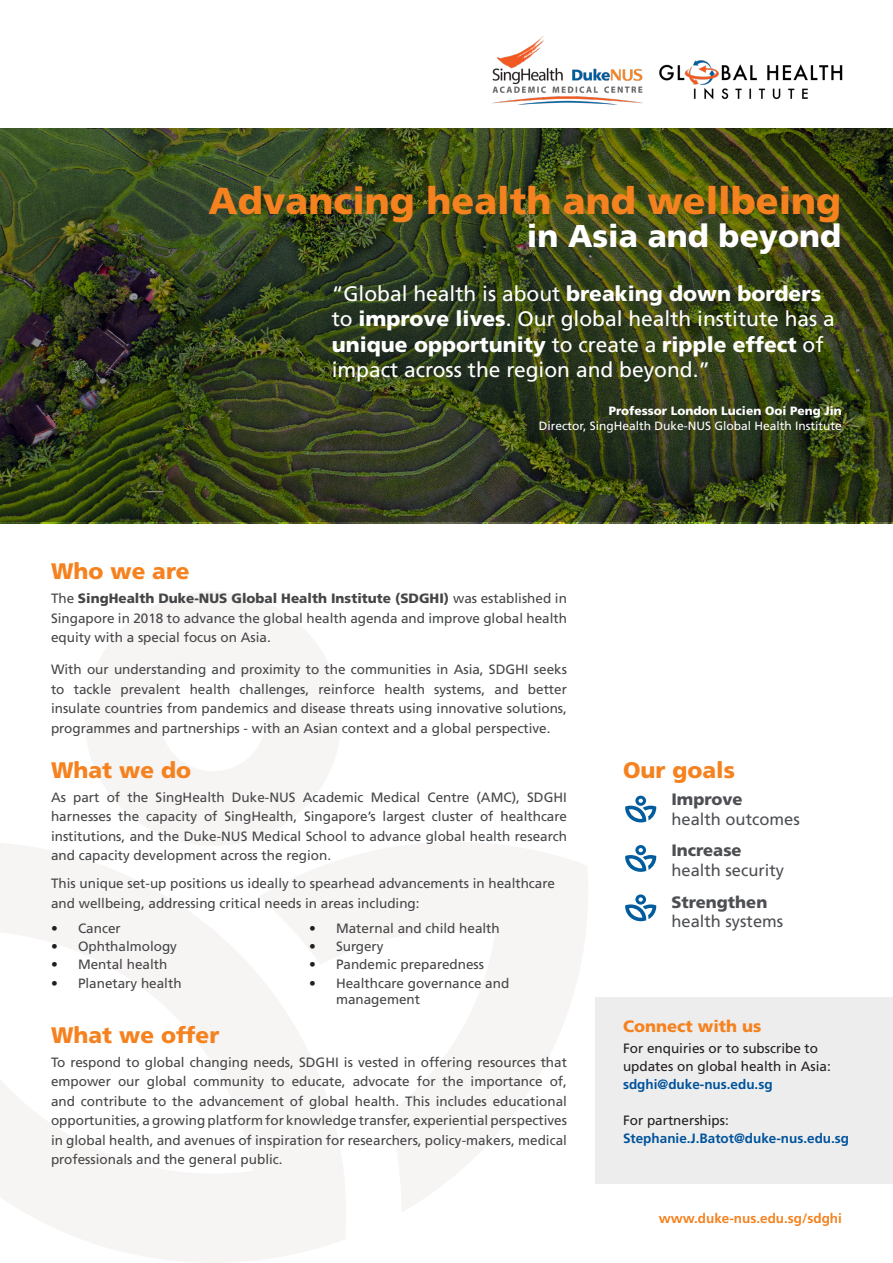
<style>
.page{position:relative;width:893px;height:1263px;background:#fff}
.page>*{position:absolute;margin:0;border:0;box-sizing:border-box;transform-origin:0 0}
.Title_1_-_left{font:37.5px "Frutiger LT 75 Blk";color:#f5821f}
.Title_1_-_left-2{font:31.5px "Frutiger LT 75 Blk";color:#fff}
.t1{font:22.5px "Frutiger LT 75 Blk";color:#f5821f}
.t2{font:21px "Frutiger LT 55 Rm";color:#fff}
.t3{font:21px "Frutiger LT 75 Blk";color:#fff}
.t4{font:16.5px/19.8px "Frutiger LT 55 Rm";color:#4d4f53}
.t5{font:16.5px "Frutiger LT 75 Blk";color:#f5821f}
.t6{font:13.5px/19.5px "Frutiger LT 55 Rm";color:#454647;text-align:justify}
.t7{font:13.5px/18px "Frutiger LT 65 Bd";color:#00539b}
.t8{font:13.5px/18px "Frutiger LT 55 Rm";color:#231f20}
.t9{font:13.5px "Frutiger LT 65 Bd";color:#f5821f}
.t10{font:12px "Frutiger LT 55 Rm";color:#fff}
.t11{font:12px "Frutiger LT 75 Blk";color:#fff}
.s1{font-family:"Frutiger LT 75 Blk"}
.s2{font-family:"Frutiger LT 55 Rm"}
.s3{color:#231f20}
.s4{font-family:"Frutiger LT 55 Rm";color:#231f20}
</style>
<div class="page">
<svg style="left:0;top:843px;width:346px;height:420px;fill:#f7f4f4"></svg>
<svg style="left:259px;top:842px;width:329px;height:371px;fill:#f7f4f4"></svg>
<svg style="left:84px;top:592px;width:258px;height:254px;fill:#f7f4f4"></svg>
<img style="left:492px;top:36px;width:351px;height:69px">
<div style="left:595px;top:997px;width:298px;height:186px;background:#ededee"></div>
<img style="left:0;top:128px;width:893px;height:394px">
<svg style="left:625px;top:796px;width:31px;height:26px"></svg>
<svg style="left:625px;top:894px;width:31px;height:27px"></svg>
<svg style="left:625px;top:845px;width:31px;height:27px"></svg>
<p class="Title_1_-_left" style="left:208px;top:178px;width:634px">Advancing health and wellbeing</p>
<p class="Title_1_-_left-2" style="left:527px;top:217px;width:316px">in Asia and beyond</p>
<p class="t2" style="left:332px;top:282px;width:491px">“Global health is about <span class="s1">breaking down borders</span></p>
<p class="t2" style="left:332px;top:307px;width:505px">to <span class="s1">improve lives</span>. Our global health institute has a</p>
<p class="t3" style="left:332px;top:332px;width:493px">unique opportunity <span class="s2">to create a</span> ripple effect <span class="s2">of</span></p>
<p class="t2" style="left:332px;top:357px;width:380px">impact across the region and beyond.”</p>
<p class="t11" style="left:609px;top:404px;width:234px">Professor London Lucien Ooi Peng Jin</p>
<p class="t10" style="left:539px;top:418px;width:304px">Director, SingHealth Duke-NUS Global Health Institute</p>
<p class="t1" style="left:51px;top:558px;width:140px">Who we are</p>
<p class="t6" style="left:51px;top:589px;width:517px">The <span class="s1">SingHealth Duke-NUS Global Health Institute (SDGHI)</span> was established in Singapore in 2018 to advance the global health agenda and improve global health equity with a special focus on Asia.</p>
<p class="t6" style="left:51px;top:660px;width:517px">With our understanding and proximity to the communities in Asia, SDGHI seeks to tackle prevalent health challenges, reinforce health systems, and better insulate countries from pandemics and disease threats using innovative solutions, programmes and partnerships - with an Asian context and a global perspective.</p>
<p class="t1" style="left:51px;top:757px;width:142px">What we do</p>
<p class="t6" style="left:51px;top:787px;width:517px">As part of the SingHealth Duke-NUS Academic Medical Centre (AMC), SDGHI harnesses the capacity of SingHealth, Singapore’s largest cluster of healthcare institutions, and the Duke-NUS Medical School to advance global health research and capacity development across the region.</p>
<p class="t6" style="left:51px;top:874px;width:505px">This unique set-up positions us ideally to spearhead advancements in healthcare and wellbeing, addressing critical needs in areas including:</p>
<p class="t6" style="left:51px;top:918px;width:71px"><span class="s3">•</span> Cancer</p>
<p class="t6" style="left:51px;top:936px;width:128px"><span class="s3">•</span> Ophthalmology</p>
<p class="t6" style="left:51px;top:955px;width:118px"><span class="s3">•</span> Mental health</p>
<p class="t6" style="left:51px;top:973px;width:132px"><span class="s3">•</span> Planetary health</p>
<p class="t6" style="left:309px;top:918px;width:192px"><span class="s3">•</span> Maternal and child health</p>
<p class="t6" style="left:309px;top:936px;width:76px"><span class="s3">•</span> Surgery</p>
<p class="t6" style="left:309px;top:955px;width:177px"><span class="s3">•</span> Pandemic preparedness</p>
<p class="t6" style="left:336px;top:975px;width:175px;line-height:16.2px;text-indent:-27px"><span class="s3">•</span> Healthcare governance and management</p>
<p class="t1" style="left:51px;top:1021px;width:170px">What we offer</p>
<p class="t6" style="left:51px;top:1052px;width:517px">To respond to global changing needs, SDGHI is vested in offering resources that empower our global community to educate, advocate for the importance of, and contribute to the advancement of global health. This includes educational opportunities, a growing platform for knowledge transfer, experiential perspectives in global health, and avenues of inspiration for researchers, policy-makers, medical professionals and the general public.</p>
<p class="t1" style="left:623px;top:757px;width:113px">Our goals</p>
<p class="t4" style="left:671px;top:790px;width:130px"><span class="s1">Improve<br></span>health outcomes</p>
<p class="t4" style="left:671px;top:841px;width:114px"><span class="s1">Increase </span>health security</p>
<p class="t4" style="left:671px;top:892px;width:113px"><span class="s1">Strengthen </span>health systems</p>
<p class="t5" style="left:623px;top:1016px;width:140px">Connect with us</p>
<p class="t8" style="left:623px;top:1039px;width:209px">For enquiries or to subscribe to updates on global health in Asia:</p>
<p class="t7" style="left:623px;top:1075px;width:151px">sdghi@duke-nus.edu.sg</p>
<p class="t7" style="left:623px;top:1111px;width:228px"><span class="s4">For partnerships:<br></span>Stephanie.J.Batot@duke-nus.edu.sg</p>
<p class="t9" style="left:659px;top:1210px;width:185px">www.duke-nus.edu.sg/sdghi</p>
</div>
